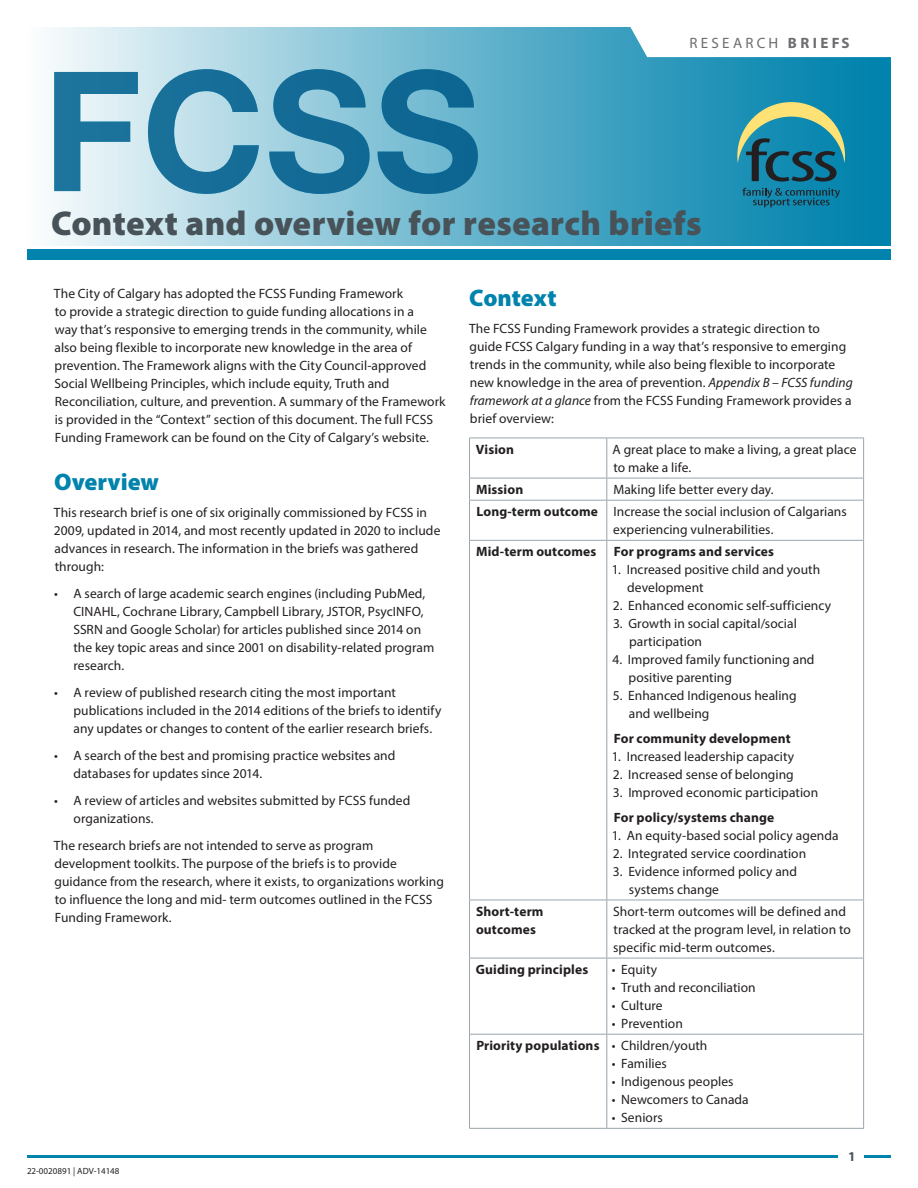
<style>
.page{position:relative;width:918px;height:1188px;background:#fff}
.page>*{position:absolute;margin:0;border:0;box-sizing:border-box;transform-origin:0 0}
.t1{font:900 34.5px "Myriad Pro";letter-spacing:.005em;color:#475359}
.t2{font:900 24px "Myriad Pro";color:#0083ad}
.t3{font:15px "Myriad Pro";letter-spacing:.22em;color:#6c6d70}
.t4{font:13.5px/18px "Myriad Pro";letter-spacing:.005em;color:#231f20}
.t5{font:700 13.5px/18px "Myriad Pro";letter-spacing:.01em;color:#231f20}
.t6{font:700 13.5px "Myriad Pro";color:#475359}
.t7{font:9px "Myriad Pro";color:#231f20}
.s1{font-weight:700}
.s2{font-style:italic}
</style>
<div class="page">
<hr style="left:469px;top:438px;width:138px;height:1px;background:#9aa4ab">
<hr style="left:469px;top:438px;width:1px;height:40px;background:#9aa4ab">
<hr style="left:607px;top:438px;width:257px;height:1px;background:#9aa4ab">
<hr style="left:606px;top:438px;width:1px;height:40px;background:#9aa4ab">
<hr style="left:863px;top:438px;width:1px;height:40px;background:#9aa4ab">
<hr style="left:469px;top:478px;width:138px;height:1px;background:#9aa4ab">
<svg style="left:469px;top:478px;width:1px;height:22px"></svg>
<hr style="left:607px;top:478px;width:257px;height:1px;background:#9aa4ab">
<svg style="left:606px;top:478px;width:1px;height:22px"></svg>
<svg style="left:863px;top:478px;width:1px;height:22px"></svg>
<hr style="left:469px;top:500px;width:138px;height:1px;background:#9aa4ab">
<hr style="left:469px;top:501px;width:1px;height:39px;background:#9aa4ab">
<hr style="left:607px;top:500px;width:257px;height:1px;background:#9aa4ab">
<hr style="left:606px;top:501px;width:1px;height:39px;background:#9aa4ab">
<hr style="left:863px;top:501px;width:1px;height:39px;background:#9aa4ab">
<hr style="left:469px;top:540px;width:138px;height:1px;background:#9aa4ab">
<hr style="left:469px;top:541px;width:1px;height:359px;background:#9aa4ab">
<hr style="left:607px;top:540px;width:257px;height:1px;background:#9aa4ab">
<hr style="left:606px;top:541px;width:1px;height:359px;background:#9aa4ab">
<hr style="left:863px;top:541px;width:1px;height:359px;background:#9aa4ab">
<hr style="left:469px;top:900px;width:138px;height:1px;background:#9aa4ab">
<hr style="left:469px;top:900px;width:1px;height:58px;background:#9aa4ab">
<hr style="left:607px;top:900px;width:257px;height:1px;background:#9aa4ab">
<hr style="left:606px;top:900px;width:1px;height:58px;background:#9aa4ab">
<hr style="left:863px;top:900px;width:1px;height:58px;background:#9aa4ab">
<hr style="left:469px;top:958px;width:138px;height:1px;background:#9aa4ab">
<hr style="left:469px;top:958px;width:1px;height:76px;background:#9aa4ab">
<hr style="left:607px;top:958px;width:257px;height:1px;background:#9aa4ab">
<hr style="left:606px;top:958px;width:1px;height:76px;background:#9aa4ab">
<hr style="left:863px;top:958px;width:1px;height:76px;background:#9aa4ab">
<hr style="left:469px;top:1034px;width:138px;height:1px;background:#9aa4ab">
<hr style="left:469px;top:1035px;width:1px;height:93px;background:#9aa4ab">
<hr style="left:607px;top:1034px;width:257px;height:1px;background:#9aa4ab">
<hr style="left:606px;top:1035px;width:1px;height:93px;background:#9aa4ab">
<hr style="left:863px;top:1035px;width:1px;height:93px;background:#9aa4ab">
<hr style="left:469px;top:1128px;width:138px;height:1px;background:#9aa4ab">
<hr style="left:607px;top:1128px;width:257px;height:1px;background:#9aa4ab">
<svg style="left:51px;top:27px;width:840px;height:219px;background:#68b5cd"></svg>
<div style="left:27px;top:250px;width:864px;height:10px;background:#0083ad"></div>
<svg style="left:54px;top:69px;width:424px;height:125px;background:#61a1bd"></svg>
<svg style="left:737px;top:102px;width:108px;height:80px;background:#3e8a91"></svg>
<svg style="left:742px;top:188px;width:98px;height:19px;background:#147290"></svg>
<hr style="left:27px;top:1155px;width:864px;height:3px;background:#0083ad">
<div style="left:839px;top:1150px;width:25px;height:12px;background:#fff"></div>
<p class="t3" style="left:689px;top:34px;width:162px">RESEARCH <span class="s1">BRIEFS</span></p>
<h1 class="t1" style="left:51px;top:201px;width:652px">Context and overview for research briefs</h1>
<p class="t4" style="left:54px;top:284px;width:393px">The City of Calgary has adopted the FCSS Funding Framework<br>to provide a strategic direction to guide funding allocations in a<br>way that’s responsive to emerging trends in the community, while also being flexible to incorporate new knowledge in the area of prevention. The Framework aligns with the City Council-approved Social Wellbeing Principles, which include equity, Truth and Reconciliation, culture, and prevention. A summary of the Framework is provided in the “Context” section of this document. The full FCSS Funding Framework can be found on the City of Calgary’s website.</p>
<h2 class="t2" style="left:54px;top:466px;width:106px">Overview</h2>
<p class="t4" style="left:54px;top:503px;width:388px">This research brief is one of six originally commissioned by FCSS in 2009, updated in 2014, and most recently updated in 2020 to include advances in research. The information in the briefs was gathered through:</p>
<p class="t4" style="left:74px;top:584px;width:362px;text-indent:-20px">• A search of large academic search engines (including PubMed, CINAHL, Cochrane Library, Campbell Library, JSTOR, PsycINFO, SSRN and Google Scholar) for articles published since 2014 on the key topic areas and since 2001 on disability-related program research.</p>
<p class="t4" style="left:74px;top:683px;width:369px;text-indent:-20px">• A review of published research citing the most important publications included in the 2014 editions of the briefs to identify any updates or changes to content of the earlier research briefs.</p>
<p class="t4" style="left:74px;top:746px;width:324px;text-indent:-20px">• A search of the best and promising practice websites and databases for updates since 2014.</p>
<p class="t4" style="left:74px;top:791px;width:338px;text-indent:-20px">• A review of articles and websites submitted by FCSS funded organizations.</p>
<p class="t4" style="left:54px;top:836px;width:392px">The research briefs are not intended to serve as program development toolkits. The purpose of the briefs is to provide guidance from the research, where it exists, to organizations working to influence the long and mid- term outcomes outlined in the FCSS Funding Framework.</p>
<p class="t7" style="left:27px;top:1166px;width:94px">22-0020891 | ADV-14148</p>
<h2 class="t2" style="left:469px;top:281px;width:89px">Context</h2>
<p class="t4" style="left:469px;top:319px;width:385px">The FCSS Funding Framework provides a strategic direction to guide FCSS Calgary funding in a way that’s responsive to emerging trends in the community, while also being flexible to incorporate new knowledge in the area of prevention. <span class="s2">Appendix B – FCSS funding framework at a glance</span> from the FCSS Funding Framework provides a brief overview:</p>
<p class="t5" style="left:476px;top:440px;width:40px">Vision</p>
<p class="t4" style="left:613px;top:440px;width:245px">A great place to make a living, a great place to make a life.</p>
<p class="t5" style="left:476px;top:480px;width:49px">Mission</p>
<p class="t4" style="left:476px;top:478px;width:372px;line-height:22.2px;text-indent:137px">Making life better every day.<br><span class="s1">Long-term outcome</span> Increase the social inclusion of Calgarians</p>
<p class="t4" style="left:613px;top:521px;width:162px">experiencing vulnerabilities.</p>
<p class="t5" style="left:476px;top:542px;width:122px">Mid-term outcomes</p>
<p class="t5" style="left:614px;top:542px;width:162px">For programs and services</p>
<p class="t4" style="left:627px;top:561px;width:194px;text-indent:-15px">1. Increased positive child and youth development</p>
<p class="t4" style="left:613px;top:597px;width:220px">2. Enhanced economic self-sufficiency</p>
<p class="t4" style="left:629px;top:615px;width:169px;text-indent:-16px">3. Growth in social capital/social participation</p>
<p class="t4" style="left:629px;top:651px;width:187px;text-indent:-16px">4. Improved family functioning and positive parenting</p>
<p class="t4" style="left:629px;top:687px;width:169px;text-indent:-16px">5. Enhanced Indigenous healing and wellbeing</p>
<p class="t5" style="left:614px;top:729px;width:179px">For community development</p>
<p class="t4" style="left:612px;top:747px;width:184px">1. Increased leadership capacity</p>
<p class="t4" style="left:613px;top:765px;width:183px">2. Increased sense of belonging</p>
<p class="t4" style="left:613px;top:783px;width:207px">3. Improved economic participation</p>
<p class="t5" style="left:614px;top:808px;width:162px">For policy/systems change</p>
<p class="t4" style="left:612px;top:826px;width:228px">1. An equity-based social policy agenda</p>
<p class="t4" style="left:613px;top:844px;width:195px">2. Integrated service coordination</p>
<p class="t4" style="left:629px;top:862px;width:170px;text-indent:-16px">3. Evidence informed policy and systems change</p>
<p class="t5" style="left:476px;top:902px;width:69px">Short-term outcomes</p>
<p class="t4" style="left:613px;top:902px;width:239px">Short-term outcomes will be defined and tracked at the program level, in relation to specific mid-term outcomes.</p>
<p class="t5" style="left:476px;top:960px;width:114px">Guiding principles</p>
<p class="t4" style="left:612px;top:960px;width:47px">• Equity</p>
<p class="t4" style="left:612px;top:978px;width:146px">• Truth and reconciliation</p>
<p class="t4" style="left:612px;top:996px;width:53px">• Culture</p>
<p class="t4" style="left:476px;top:1012px;width:233px;line-height:22.2px;text-indent:135px">• Prevention<br><span class="s1">Priority populations</span> • Children/youth</p>
<p class="t4" style="left:612px;top:1054px;width:57px">• Families</p>
<p class="t4" style="left:612px;top:1072px;width:123px">• Indigenous peoples</p>
<p class="t4" style="left:612px;top:1090px;width:139px">• Newcomers to Canada</p>
<p class="t4" style="left:612px;top:1108px;width:53px">• Seniors</p>
<p class="t6" style="left:848px;top:1148px;width:9px">1</p>
</div>
